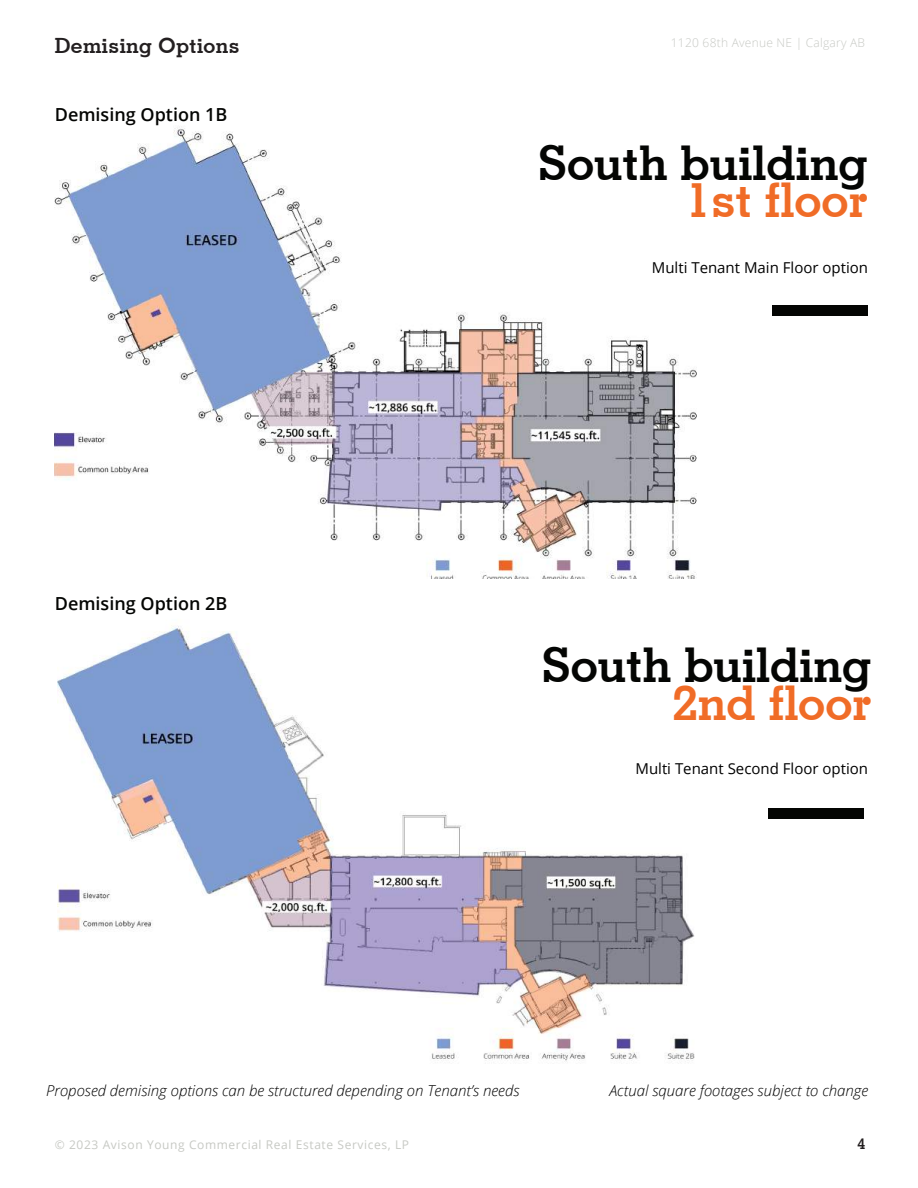
<style>
.page{position:relative;width:918px;height:1188px;background:#fff}
.page>*{position:absolute;margin:0;border:0;box-sizing:border-box;transform-origin:0 0}
.t1{font:700 48px "Geometric Slab 703 BT";color:#040503}
.t2{font:700 48px "Geometric Slab 703 BT";color:#f06c27}
.t3{font:700 21px "Geometric Slab 703 BT";letter-spacing:.02em;color:#231f20}
.t4{font:600 18px "Open Sans";color:#040503}
.t5{font:italic 300 15px "Open Sans";color:#000}
.t6{font:15px "Open Sans";color:#000}
.t7{font:700 15px "Geometric Slab 703 BT";color:#231f20}
.t8{font:12px "Open Sans";letter-spacing:.05em;color:#c7c9c4}
.t9{font:300 12px "Open Sans";letter-spacing:.02em;color:#c7c9c4}
</style>
<div class="page">
<div style="left:772px;top:305px;width:95px;height:11px;background:#040503"></div>
<div style="left:769px;top:808px;width:95px;height:11px;background:#040503"></div>
<img style="left:54px;top:128px;width:643px;height:450px">
<img style="left:339px;top:128px;width:116px;height:33px">
<img style="left:58px;top:625px;width:637px;height:437px">
<img style="left:341px;top:625px;width:138px;height:33px">
<h2 class="t3" style="left:55px;top:33px;width:186px">Demising Options</h2>
<p class="t9" style="left:671px;top:34px;width:196px">1120 68th Avenue NE | Calgary AB</p>
<p class="t4" style="left:55px;top:102px;width:174px">Demising Option 1B</p>
<p class="t4" style="left:55px;top:591px;width:174px">Demising Option 2B</p>
<h1 class="t1" style="left:537px;top:133px;width:333px">South building</h1>
<h1 class="t2" style="left:686px;top:171px;width:184px">1st floor</h1>
<p class="t6" style="left:652px;top:257px;width:218px">Multi Tenant Main Floor option</p>
<h1 class="t1" style="left:541px;top:636px;width:333px">South building</h1>
<h1 class="t2" style="left:672px;top:674px;width:201px">2nd floor</h1>
<p class="t6" style="left:635px;top:758px;width:234px">Multi Tenant Second Floor option</p>
<p class="t5" style="left:46px;top:1080px;width:475px">Proposed demising options can be structured depending on Tenant’s needs</p>
<p class="t5" style="left:610px;top:1080px;width:260px">Actual square footages subject to change</p>
<p class="t8" style="left:55px;top:1137px;width:356px">© 2023 Avison Young Commercial Real Estate Services, LP</p>
<p class="t7" style="left:857px;top:1134px;width:10px">4</p>
</div>
